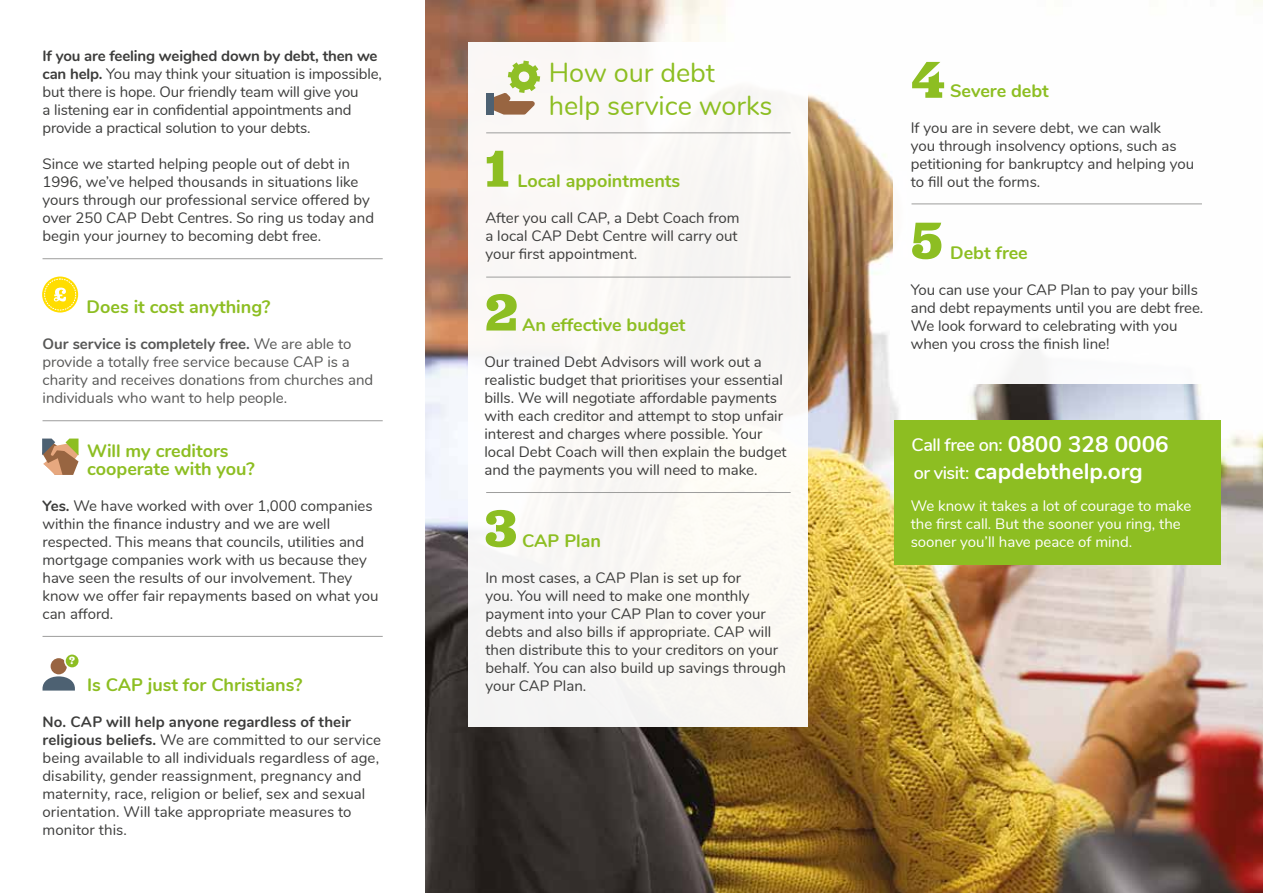
<style>
.page{position:relative;width:1263px;height:893px;background:#fff}
.page>*{position:absolute;margin:0;border:0;box-sizing:border-box;transform-origin:0 0}
.t1{font:700 54px "Jubilat";color:#8dbe22}
.t2{font:27px/33px "Nunito";color:#8dbe22}
.t3{font:700 22.5px/27.3px "Nunito";color:#fff}
.t4{font:700 18px/18px "Nunito";color:#8dbe22}
.t5{font:600 18px/27.8px "Nunito";letter-spacing:-.03em;color:#fff}
.t6{font:15px/18px "Nunito";color:#3c3c3b}
.t7{font:15px/18px "Nunito";color:#575756}
.t8{font:15px/18px "Nunito";color:#fff}
.t9{font:700 10.95px "Jubilat";color:#fff}
.s1{font-weight:700}
</style>
<div class="page">
<img style="left:425px;top:0;width:838px;height:893px">
<div style="left:894px;top:420px;width:326px;height:144px;background:#8dbe22"></div>
<div style="left:468px;top:43px;width:340px;height:684px;background:#faf7f5"></div>
<div style="left:893px;top:43px;width:327px;height:341px;background:#fff"></div>
<hr style="left:43px;top:258px;width:340px;height:1px;background:#9d9d9c">
<hr style="left:486px;top:133px;width:305px;height:1px;background:#9d9d9c">
<hr style="left:911px;top:204px;width:291px;height:1px;background:#9d9d9c">
<hr style="left:486px;top:277px;width:305px;height:1px;background:#9d9d9c">
<hr style="left:486px;top:492px;width:305px;height:1px;background:#9d9d9c">
<hr style="left:43px;top:420px;width:340px;height:1px;background:#9d9d9c">
<hr style="left:43px;top:636px;width:340px;height:1px;background:#9d9d9c">
<div style="left:66px;top:655px;width:13px;height:12px;background:#8dbe22;border-radius:50%"></div>
<svg style="left:43px;top:658px;width:32px;height:33px"></svg>
<div style="left:486px;top:93px;width:8px;height:22px;background:#4d6172"></div>
<svg style="left:494px;top:61px;width:46px;height:54px"></svg>
<svg style="left:42px;top:439px;width:37px;height:36px"></svg>
<svg style="left:42px;top:277px;width:36px;height:36px"></svg>
<div style="left:44px;top:279px;width:32px;height:31px;border:1px dashed #fff;border-radius:50%"></div>
<p class="t6" style="left:43px;top:45px;width:341px"><span class="s1">If you are feeling weighed down by debt, then we can help.</span> You may think your situation is impossible, but there is hope. Our friendly team will give you<br>a listening ear in confidential appointments and provide a practical solution to your debts.</p>
<p class="t6" style="left:43px;top:153px;width:333px">Since we started helping people out of debt in 1996, we’ve helped thousands in situations like yours through our professional service offered by over 250 CAP Debt Centres. So ring us today and begin your journey to becoming debt free.</p>
<p class="t4" style="left:87px;top:296px;width:185px">Does it cost anything?</p>
<p class="t7" style="left:43px;top:333px;width:332px"><span class="s1">Our service is completely free.</span> We are able to provide a totally free service because CAP is a charity and receives donations from churches and individuals who want to help people.</p>
<p class="t4" style="left:87px;top:440px;width:169px">Will my creditors cooperate with you?</p>
<p class="t6" style="left:43px;top:495px;width:337px"><span class="s1">Yes.</span> We have worked with over 1,000 companies within the finance industry and we are well respected. This means that councils, utilities and mortgage companies work with us because they have seen the results of our involvement. They know we offer fair repayments based on what you can afford.</p>
<p class="t9" style="left:69px;top:654px;width:7px">?</p>
<p class="t4" style="left:87px;top:674px;width:217px">Is CAP just for Christians?</p>
<p class="t6" style="left:43px;top:711px;width:340px"><span class="s1">No. CAP will help anyone regardless of their religious beliefs.</span> We are committed to our service being available to all individuals regardless of age, disability, gender reassignment, pregnancy and maternity, race, religion or belief, sex and sexual orientation. Will take appropriate measures to monitor this.</p>
<h2 class="t2" style="left:549px;top:54px;width:225px">How our debt help service works</h2>
<h1 class="t1" style="left:485px;top:134px;width:25px">1</h1>
<p class="t4" style="left:517px;top:170px;width:164px">Local appointments</p>
<p class="t6" style="left:485px;top:207px;width:256px">After you call CAP, a Debt Coach from a local CAP Debt Centre will carry out your first appointment.</p>
<h1 class="t1" style="left:485px;top:277px;width:34px">2</h1>
<p class="t4" style="left:522px;top:314px;width:165px">An effective budget</p>
<p class="t6" style="left:484px;top:351px;width:304px">Our trained Debt Advisors will work out a realistic budget that prioritises your essential bills. We will negotiate affordable payments with each creditor and attempt to stop unfair interest and charges where possible. Your local Debt Coach will then explain the budget and the payments you will need to make.</p>
<h1 class="t1" style="left:485px;top:493px;width:33px">3</h1>
<p class="t4" style="left:522px;top:530px;width:80px">CAP Plan</p>
<p class="t6" style="left:485px;top:567px;width:302px">In most cases, a CAP Plan is set up for<br>you. You will need to make one monthly payment into your CAP Plan to cover your debts and also bills if appropriate. CAP will then distribute this to your creditors on your behalf. You can also build up savings through your CAP Plan.</p>
<h1 class="t1" style="left:911px;top:45px;width:35px">4</h1>
<p class="t4" style="left:950px;top:80px;width:100px">Severe debt</p>
<p class="t6" style="left:911px;top:117px;width:285px">If you are in severe debt, we can walk<br>you through insolvency options, such as petitioning for bankruptcy and helping you to fill out the forms.</p>
<h1 class="t1" style="left:911px;top:206px;width:32px">5</h1>
<p class="t4" style="left:950px;top:242px;width:79px">Debt free</p>
<p class="t6" style="left:911px;top:279px;width:294px">You can use your CAP Plan to pay your bills and debt repayments until you are debt free.<br>We look forward to celebrating with you when you cross the finish line!</p>
<h3 class="t3" style="left:975px;top:429px;width:196px;text-indent:33px">0800 328 0006 capdebthelp.org</h3>
<p class="t5" style="left:911px;top:430px;width:93px">Call free on: or visit:</p>
<p class="t8" style="left:911px;top:495px;width:282px">We know it takes a lot of courage to make the first call. But the sooner you ring, the sooner you’ll have peace of mind.</p>
</div>
